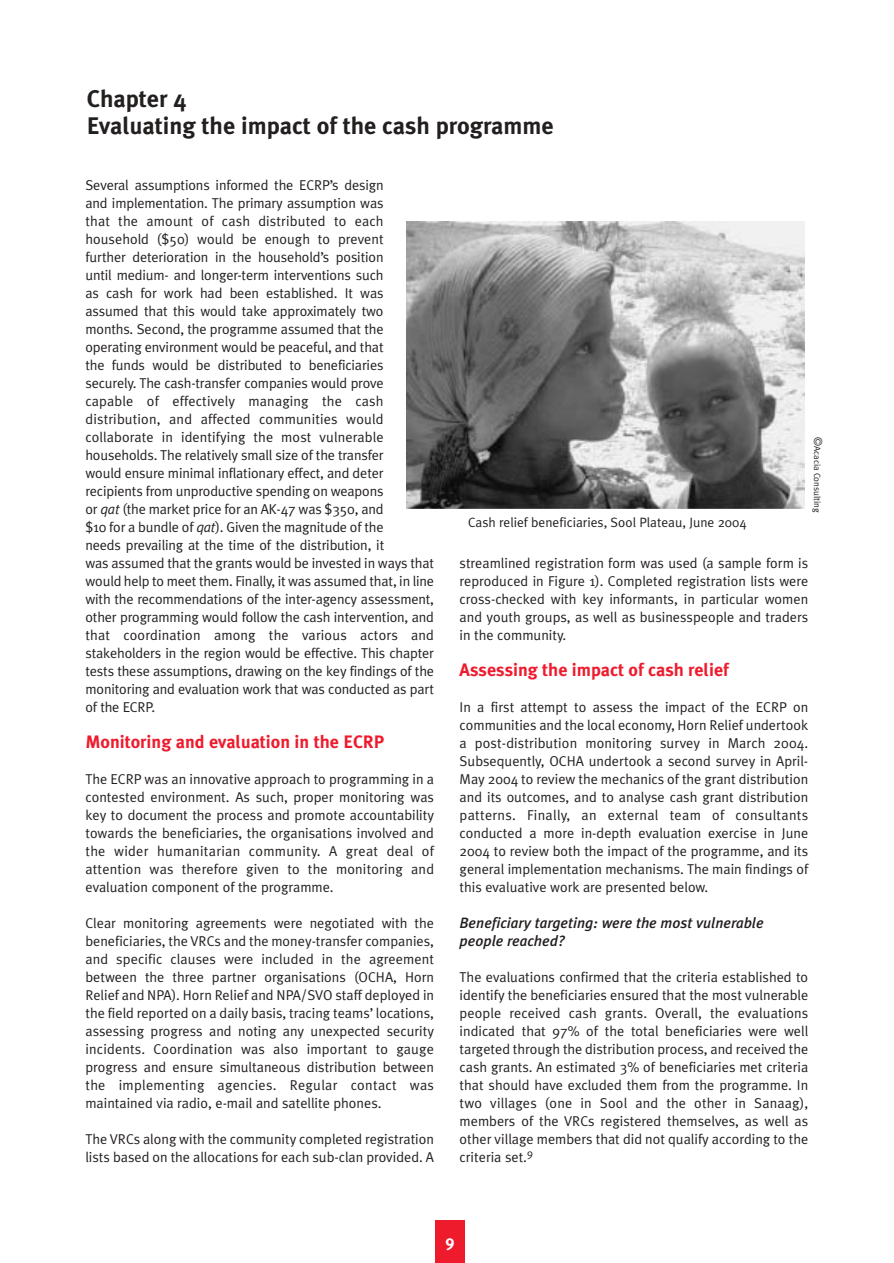
<style>
.page{position:relative;width:894px;height:1263px;background:#fff}
.page>*{position:absolute;margin:0;border:0;box-sizing:border-box;transform-origin:0 0}
.t1{font:700 24px/27px "Meta Plus";color:#231f1f}
.t2{font:700 18px "Meta Plus";color:#ee1b2d}
.t3{font:700 16.5px "Meta Plus";color:#fff}
.t4{font:italic 500 15px/18px "Meta Plus";color:#231f1f}
.t5{font:14.25px/18px "Meta Plus Normal";letter-spacing:-.01em;color:#231f1f;text-align:justify}
.t6{font:13.5px "Meta Plus Normal";color:#231f1f}
.t7{font:9px "Meta Plus Normal";color:#231f1f}
.s1{font-style:italic}
.s2{font-family:"Meta";font-size:11.25px}
</style>
<div class="page">
<svg style="left:406px;top:221px;width:399px;height:1042px"></svg>
<h1 class="t1" style="left:87px;top:88px;width:468px">Chapter 4<br>Evaluating the impact of the cash programme</h1>
<p class="t5" style="left:85px;top:178px;width:350px;text-align:left">Several assumptions informed the ECRP’s design<br>and implementation. The primary assumption was<br>that the amount of cash distributed to each household ($50) would be enough to prevent<br>further deterioration in the household’s position<br>until medium- and longer-term interventions such<br>as cash for work had been established. It was assumed that this would take approximately two months. Second, the programme assumed that the operating environment would be peaceful, and that<br>the funds would be distributed to beneficiaries securely. The cash-transfer companies would prove capable of effectively managing the cash distribution, and affected communities would collaborate in identifying the most vulnerable households. The relatively small size of the transfer<br>would ensure minimal inflationary effect, and deter recipients from unproductive spending on weapons<br>or <span class="s1">qat</span> (the market price for an AK-47 was $350, and<br>$10 for a bundle of <span class="s1">qat</span>). Given the magnitude of the<br>needs prevailing at the time of the distribution, it<br>was assumed that the grants would be invested in ways that would help to meet them. Finally, it was assumed that, in line with the recommendations of the inter-agency assessment, other programming would follow the cash intervention, and that coordination among the various actors and stakeholders in the region would be effective. This chapter tests these assumptions, drawing on the key findings of the monitoring and evaluation work that was conducted as part of the ECRP.</p>
<p class="t2" style="left:85px;top:736px;width:300px">Monitoring and evaluation in the ECRP</p>
<p class="t5" style="left:85px;top:772px;width:350px">The ECRP was an innovative approach to programming in a contested environment. As such, proper monitoring was key to document the process and promote accountability towards the beneficiaries, the organisations involved and the wider humanitarian community. A great deal of attention was therefore given to the monitoring and evaluation component of the programme.</p>
<p class="t5" style="left:85px;top:916px;width:350px">Clear monitoring agreements were negotiated with the beneficiaries, the VRCs and the money-transfer companies, and specific clauses were included in the agreement between the three partner organisations (OCHA, Horn Relief and NPA). Horn Relief and NPA/SVO staff deployed in the field reported on a daily basis, tracing teams’ locations, assessing progress and noting any unexpected security incidents. Coordination was also important to gauge progress and ensure simultaneous distribution between the implementing agencies. Regular contact was maintained via radio, e-mail and satellite phones.</p>
<p class="t5" style="left:85px;top:1132px;width:350px">The VRCs along with the community completed registration lists based on the allocations for each sub-clan provided. A</p>
<p class="t6" style="left:468px;top:518px;width:280px">Cash relief beneficiaries, Sool Plateau, June 2004</p>
<p class="t7" style="left:821px;top:437px;width:77px;rotate:90deg"><span class="s2">©</span>Acacia Consulting</p>
<p class="t5" style="left:460px;top:556px;width:350px">streamlined registration form was used (a sample form is reproduced in Figure 1). Completed registration lists were cross-checked with key informants, in particular women and youth groups, as well as businesspeople and traders in the community.</p>
<p class="t2" style="left:460px;top:664px;width:271px">Assessing the impact of cash relief</p>
<p class="t5" style="left:460px;top:700px;width:350px">In a first attempt to assess the impact of the ECRP on communities and the local economy, Horn Relief undertook a post-distribution monitoring survey in March 2004.<br>Subsequently, OCHA undertook a second survey in April-May 2004 to review the mechanics of the grant distribution and its outcomes, and to analyse cash grant distribution patterns. Finally, an external team of consultants conducted a more in-depth evaluation exercise in June 2004 to review both the impact of the programme, and its general implementation mechanisms. The main findings of this evaluative work are presented below.</p>
<p class="t4" style="left:460px;top:916px;width:306px">Beneficiary targeting: were the most vulnerable people reached?</p>
<p class="t5" style="left:460px;top:970px;width:350px">The evaluations confirmed that the criteria established to identify the beneficiaries ensured that the most vulnerable people received cash grants. Overall, the evaluations indicated that 97% of the total beneficiaries were well targeted through the distribution process, and received the cash grants. An estimated 3% of beneficiaries met criteria that should have excluded them from the programme. In two villages (one in Sool and the other in Sanaag), members of the VRCs registered themselves, as well as other village members that did not qualify according to the criteria set.<sup>9</sup></p>
<p class="t3" style="left:446px;top:1235px;width:11px">9</p>
</div>
